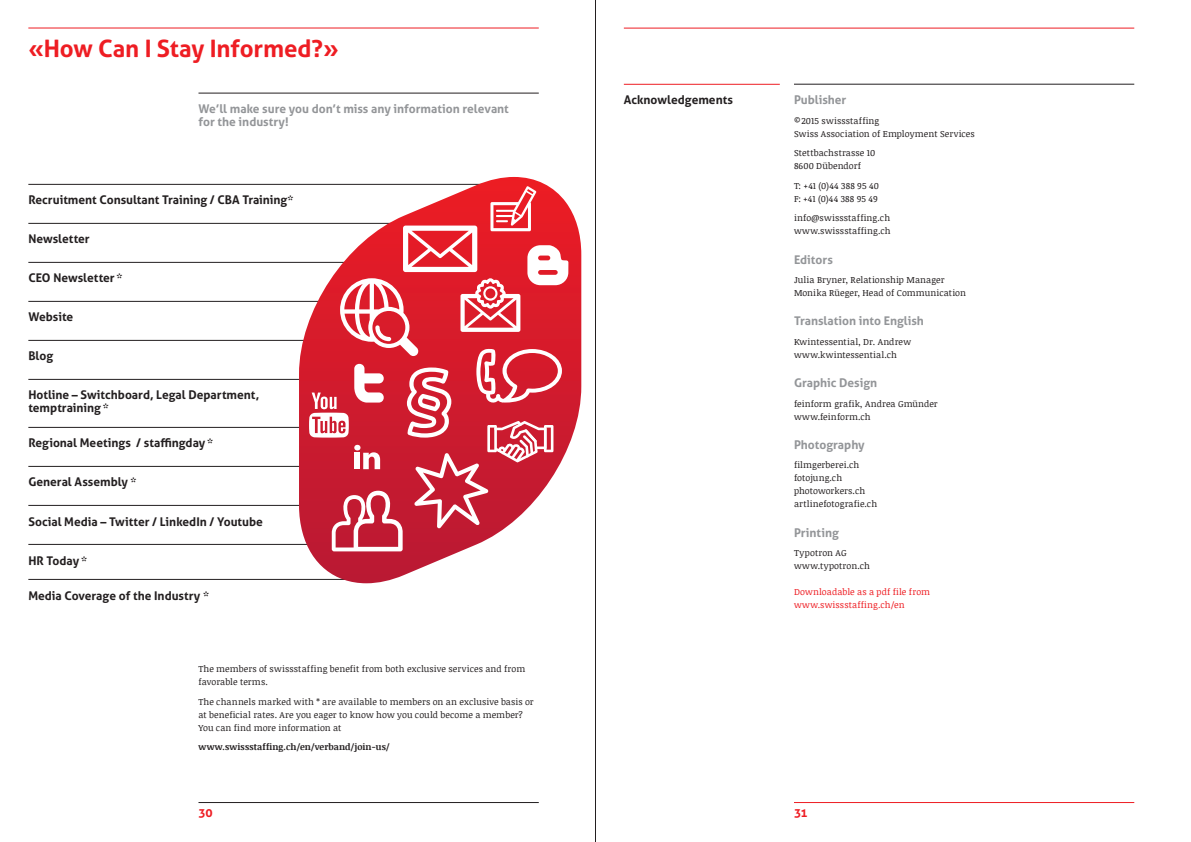
<style>
.page{position:relative;width:1191px;height:842px;background:#fff}
.page>*{position:absolute;margin:0;border:0;box-sizing:border-box;transform-origin:0 0}
.t1{font:700 24px "Aller";letter-spacing:-.005em;color:#ee1d23}
.t2{font:700 12px/13px "Aller";color:#231f20}
.t3{font:700 12px/13px "Aller";color:#939598}
.t4{font:700 12px "Aller";color:#ee1d23}
.t5{font:9px/13px "Noticia Text";letter-spacing:.01em;color:#231f20}
.t6{font:9px/13px "Noticia Text";letter-spacing:.015em;color:#ee1d23}
.t7{font:700 9px "Noticia Text";letter-spacing:.01em;color:#231f20}
</style>
<div class="page">
<hr style="left:198px;top:802px;width:341px;height:1px;background:#231f20">
<hr style="left:198px;top:93px;width:341px;height:1px;background:#231f20">
<hr style="left:28px;top:28px;width:511px;height:1px;background:#ee1d23">
<hr style="left:28px;top:184px;width:474px;height:1px;background:#231f20">
<hr style="left:28px;top:223px;width:474px;height:1px;background:#231f20">
<hr style="left:28px;top:262px;width:474px;height:1px;background:#231f20">
<hr style="left:28px;top:301px;width:474px;height:1px;background:#231f20">
<hr style="left:28px;top:340px;width:474px;height:1px;background:#231f20">
<hr style="left:28px;top:379px;width:474px;height:1px;background:#231f20">
<hr style="left:28px;top:427px;width:474px;height:1px;background:#231f20">
<hr style="left:28px;top:466px;width:474px;height:1px;background:#231f20">
<hr style="left:28px;top:505px;width:474px;height:1px;background:#231f20">
<hr style="left:28px;top:544px;width:360px;height:1px;background:#231f20">
<hr style="left:28px;top:579px;width:360px;height:1px;background:#231f20">
<svg style="left:299px;top:177px;width:282px;height:406px"></svg>
<svg style="left:309px;top:186px;width:259px;height:365px"></svg>
<hr style="left:794px;top:802px;width:340px;height:1px;background:#ee1d23">
<hr style="left:794px;top:84px;width:340px;height:1px;background:#231f20">
<hr style="left:624px;top:84px;width:156px;height:1px;background:#ee1d23">
<hr style="left:624px;top:28px;width:510px;height:1px;background:#ee1d23">
<hr style="left:595px;top:0;width:1px;height:842px;background:#231f20">
<h1 class="t1" style="left:28px;top:34px;width:312px">«How Can I Stay Informed?»</h1>
<h2 class="t3" style="left:198px;top:102px;width:312px">We’ll make sure you don’t miss any information relevant for the industry!</h2>
<h2 class="t2" style="left:28px;top:194px;width:266px">Recruitment Consultant Training / CBA Training*</h2>
<h2 class="t2" style="left:28px;top:233px;width:63px">Newsletter</h2>
<h2 class="t2" style="left:28px;top:272px;width:96px">CEO Newsletter *</h2>
<h2 class="t2" style="left:28px;top:311px;width:46px">Website</h2>
<h2 class="t2" style="left:28px;top:350px;width:26px">Blog</h2>
<h2 class="t2" style="left:28px;top:389px;width:232px">Hotline – Switchboard, Legal Department, temptraining *</h2>
<h2 class="t2" style="left:28px;top:437px;width:186px">Regional Meetings / staffingday *</h2>
<h2 class="t2" style="left:28px;top:476px;width:110px">General Assembly *</h2>
<h2 class="t2" style="left:28px;top:515px;width:236px">Social Media – Twitter / LinkedIn / Youtube</h2>
<h2 class="t2" style="left:28px;top:554px;width:60px">HR Today *</h2>
<h2 class="t2" style="left:28px;top:589px;width:182px">Media Coverage of the Industry *</h2>
<p class="t5" style="left:198px;top:662px;width:328px">The members of swissstaffing benefit from both exclusive services and from favorable terms.</p>
<p class="t5" style="left:198px;top:695px;width:337px">The channels marked with * are available to members on an exclusive basis or at beneficial rates. Are you eager to know how you could become a member?<br>You can find more information at</p>
<p class="t7" style="left:198px;top:740px;width:193px">www.swissstaffing.ch/en/verband/join-us/</p>
<h2 class="t4" style="left:198px;top:805px;width:16px">30</h2>
<h2 class="t2" style="left:624px;top:94px;width:111px">Acknowledgements</h2>
<h2 class="t3" style="left:794px;top:93px;width:54px">Publisher</h2>
<p class="t5" style="left:794px;top:114px;width:182px">©2015 swissstaffing<br>Swiss Association of Employment Services</p>
<p class="t5" style="left:794px;top:146px;width:83px">Stettbachstrasse 10<br>8600 Dübendorf</p>
<p class="t5" style="left:794px;top:179px;width:86px">T: +41 (0)44 388 95 40<br>F: +41 (0)44 388 95 49</p>
<p class="t5" style="left:794px;top:211px;width:98px">info@swissstaffing.ch www.swissstaffing.ch</p>
<h2 class="t3" style="left:794px;top:253px;width:40px">Editors</h2>
<p class="t5" style="left:794px;top:273px;width:173px">Julia Bryner, Relationship Manager<br>Monika Rüeger, Head of Communication</p>
<h2 class="t3" style="left:794px;top:314px;width:131px">Translation into English</h2>
<p class="t5" style="left:794px;top:335px;width:118px">Kwintessential, Dr. Andrew www.kwintessential.ch</p>
<h2 class="t3" style="left:794px;top:376px;width:85px">Graphic Design</h2>
<p class="t5" style="left:794px;top:397px;width:145px">feinform grafik, Andrea Gmünder www.feinform.ch</p>
<h2 class="t3" style="left:794px;top:438px;width:72px">Photography</h2>
<p class="t5" style="left:794px;top:458px;width:85px">filmgerberei.ch fotojung.ch photoworkers.ch artlinefotografie.ch</p>
<h2 class="t3" style="left:794px;top:526px;width:46px">Printing</h2>
<p class="t5" style="left:794px;top:546px;width:78px">Typotron AG www.typotron.ch</p>
<p class="t6" style="left:794px;top:585px;width:138px">Downloadable as a pdf file from www.swissstaffing.ch/en</p>
<h2 class="t4" style="left:794px;top:805px;width:15px">31</h2>
</div>
